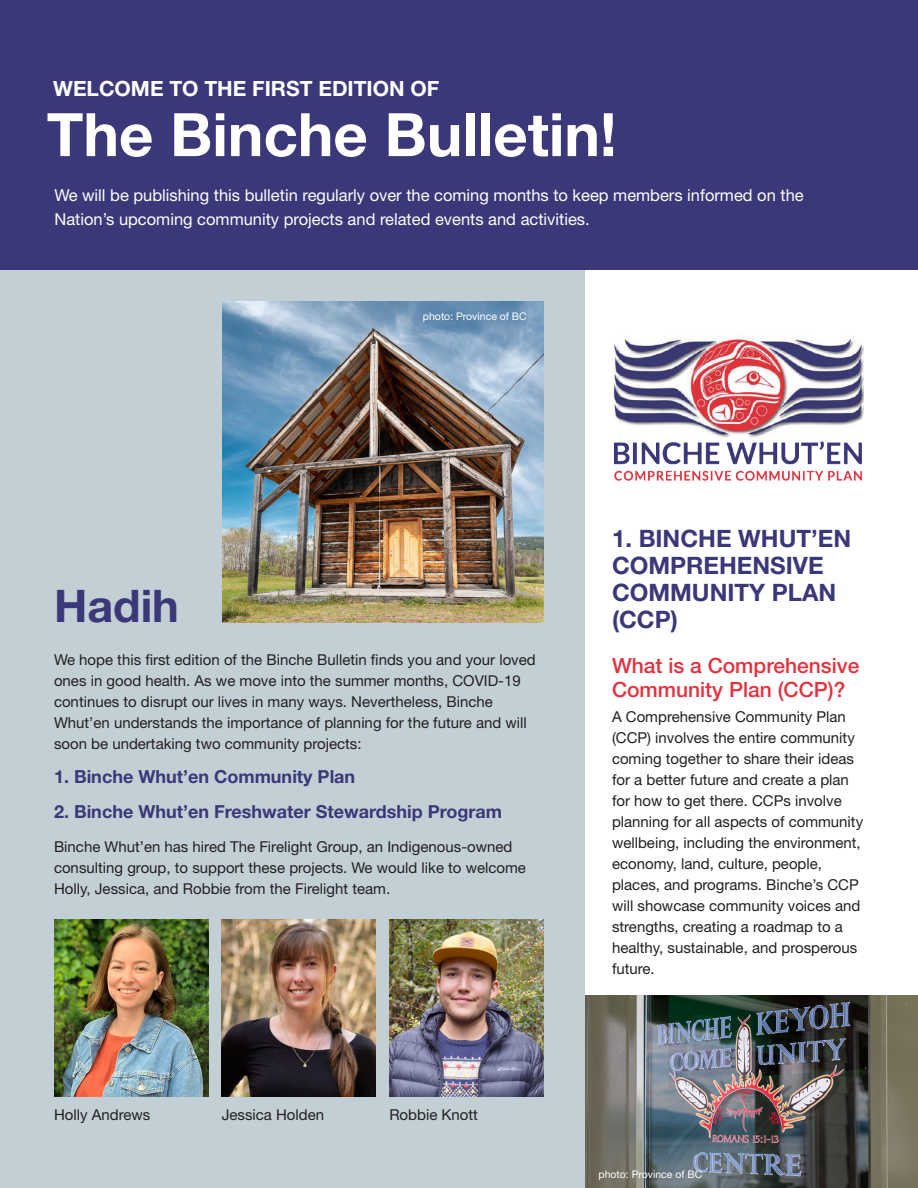
<style>
.page{position:relative;width:918px;height:1188px;background:#fff}
.page>*{position:absolute;margin:0;border:0;box-sizing:border-box;transform-origin:0 0}
.t1{font:700 60px "Helvetica Neue";color:#fff}
.t2{font:700 45px "Helvetica Neue";color:#3b3879}
.t3{font:700 24px/27px "Helvetica Neue";color:#3b3879}
.t4{font:500 21px/24px "Helvetica Neue";color:#e2323f}
.t5{font:700 21px "Helvetica Neue";color:#fff}
.body{font:700 18px "Helvetica Neue";color:#3b3879}
.t6{font:16.5px/24px "Helvetica Neue";color:#fff}
.body-2{font:15px/21px "Helvetica Neue";color:#231f20}
.t7{font:10.5px "Helvetica Neue";color:#fff}
</style>
<div class="page">
<div style="left:0;top:270px;width:585px;height:918px;background:#c2d0d5"></div>
<div style="left:0;top:0;width:918px;height:270px;background:#3b3879"></div>
<img style="left:613px;top:336px;width:251px;height:145px">
<img style="left:54px;top:920px;width:154px;height:176px">
<img style="left:222px;top:920px;width:154px;height:176px">
<img style="left:389px;top:920px;width:155px;height:176px">
<img style="left:223px;top:302px;width:321px;height:320px">
<img style="left:585px;top:996px;width:333px;height:192px">
<p class="t5" style="left:53px;top:76px;width:388px">WELCOME TO THE FIRST EDITION OF</p>
<p class="t1" style="left:47px;top:98px;width:571px">The Binche Bulletin!</p>
<p class="t6" style="left:54px;top:183px;width:751px">We will be publishing this bulletin regularly over the coming months to keep members informed on the<br>Nation’s upcoming community projects and related events and activities.</p>
<p class="t7" style="left:423px;top:310px;width:105px">photo: Province of BC</p>
<p class="t2" style="left:54px;top:578px;width:126px">Hadih</p>
<p class="body-2" style="left:54px;top:649px;width:483px">We hope this first edition of the Binche Bulletin finds you and your loved ones in good health. As we move into the summer months, COVID-19 continues to disrupt our lives in many ways. Nevertheless, Binche Whut’en understands the importance of planning for the future and will soon be undertaking two community projects:</p>
<p class="body" style="left:54px;top:766px;width:303px">1. Binche Whut’en Community Plan</p>
<p class="body" style="left:54px;top:800px;width:450px">2. Binche Whut’en Freshwater Stewardship Program</p>
<p class="body-2" style="left:54px;top:836px;width:474px">Binche Whut’en has hired The Firelight Group, an Indigenous-owned consulting group, to support these projects. We would like to welcome<br>Holly, Jessica, and Robbie from the Firelight team.</p>
<p class="body-2" style="left:54px;top:1103px;width:98px">Holly Andrews</p>
<p class="body-2" style="left:222px;top:1103px;width:104px">Jessica Holden</p>
<p class="body-2" style="left:389px;top:1103px;width:90px">Robbie Knott</p>
<p class="t3" style="left:612px;top:524px;width:241px">1. BINCHE WHUT’EN<br>COMPREHENSIVE<br>COMMUNITY PLAN (CCP)</p>
<p class="t4" style="left:612px;top:653px;width:249px">What is a Comprehensive<br>Community Plan (CCP)?</p>
<p class="body-2" style="left:612px;top:706px;width:253px">A Comprehensive Community Plan (CCP) involves the entire community coming together to share their ideas for a better future and create a plan for how to get there. CCPs involve planning for all aspects of community wellbeing, including the environment, economy, land, culture, people, places, and programs. Binche’s CCP will showcase community voices and strengths, creating a roadmap to a healthy, sustainable, and prosperous future.</p>
<p class="t7" style="left:598px;top:1168px;width:105px">photo: Province of BC</p>
</div>
